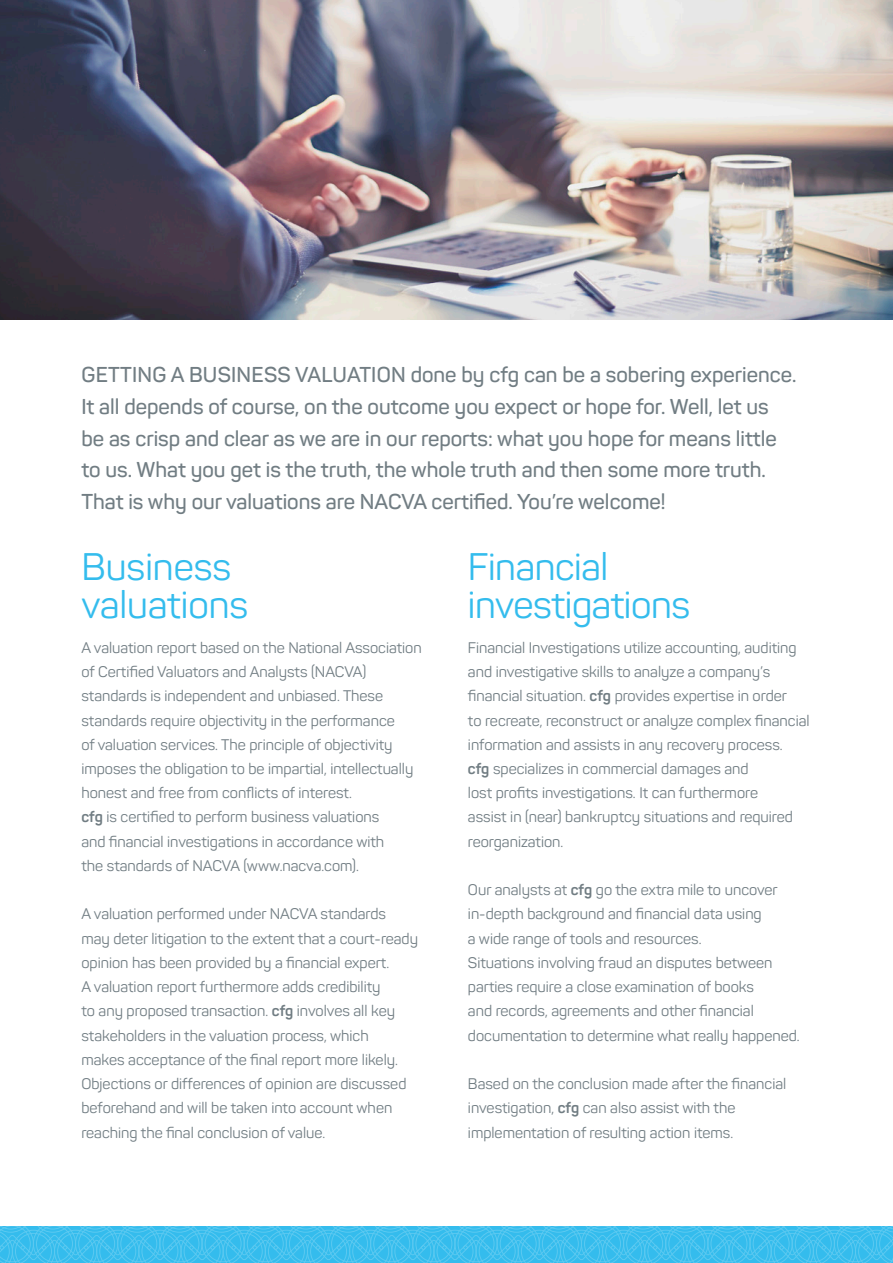
<style>
.page{position:relative;width:893px;height:1263px;background:#fff}
.page>*{position:absolute;margin:0;border:0;box-sizing:border-box;transform-origin:0 0}
.t1{font:37.8px/37.8px "Panton";letter-spacing:-.01em;color:#34bced}
.t2{font:600 21.15px/31.8px "Panton";color:#717d83}
.t3{font:15.15px/24.3px "Panton";color:#717d83}
.s1{font-weight:700}
</style>
<div class="page">
<img style="left:0;top:0;width:893px;height:319px">
<svg style="left:0;top:1226px;width:893px;height:37px;background:#40bfed"></svg>
<p class="t2" style="left:81px;top:358px;width:716px">GETTING A BUSINESS VALUATION done by cfg can be a sobering experience.<br>It all depends of course, on the outcome you expect or hope for. Well, let us be as crisp and clear as we are in our reports: what you hope for means little to us. What you get is the truth, the whole truth and then some more truth.<br>That is why our valuations are NACVA certified. You’re welcome!</p>
<h1 class="t1" style="left:81px;top:548px;width:168px">Business valuations</h1>
<p class="t3" style="left:81px;top:635px;width:342px">A valuation report based on the National Association of Certified Valuators and Analysts (NACVA) standards is independent and unbiased. These standards require objectivity in the performance<br>of valuation services. The principle of objectivity imposes the obligation to be impartial, intellectually honest and free from conflicts of interest.<br><span class="s1">cfg</span> is certified to perform business valuations<br>and financial investigations in accordance with<br>the standards of NACVA (www.nacva.com).</p>
<p class="t3" style="left:81px;top:902px;width:338px">A valuation performed under NACVA standards may deter litigation to the extent that a court-ready opinion has been provided by a financial expert.<br>A valuation report furthermore adds credibility<br>to any proposed transaction. <span class="s1">cfg</span> involves all key stakeholders in the valuation process, which<br>makes acceptance of the final report more likely.<br>Objections or differences of opinion are discussed beforehand and will be taken into account when reaching the final conclusion of value.</p>
<h1 class="t1" style="left:468px;top:548px;width:224px">Financial investigations</h1>
<p class="t3" style="left:468px;top:635px;width:343px">Financial Investigations utilize accounting, auditing and investigative skills to analyze a company’s financial situation. <span class="s1">cfg</span> provides expertise in order<br>to recreate, reconstruct or analyze complex financial information and assists in any recovery process.<br><span class="s1">cfg</span> specializes in commercial damages and<br>lost profits investigations. It can furthermore<br>assist in (near) bankruptcy situations and required reorganization.</p>
<p class="t3" style="left:468px;top:878px;width:333px">Our analysts at <span class="s1">cfg</span> go the extra mile to uncover in-depth background and financial data using<br>a wide range of tools and resources.<br>Situations involving fraud an disputes between parties require a close examination of books<br>and records, agreements and other financial documentation to determine what really happened.</p>
<p class="t3" style="left:468px;top:1071px;width:320px">Based on the conclusion made after the financial investigation, <span class="s1">cfg</span> can also assist with the implementation of resulting action items.</p>
</div>
